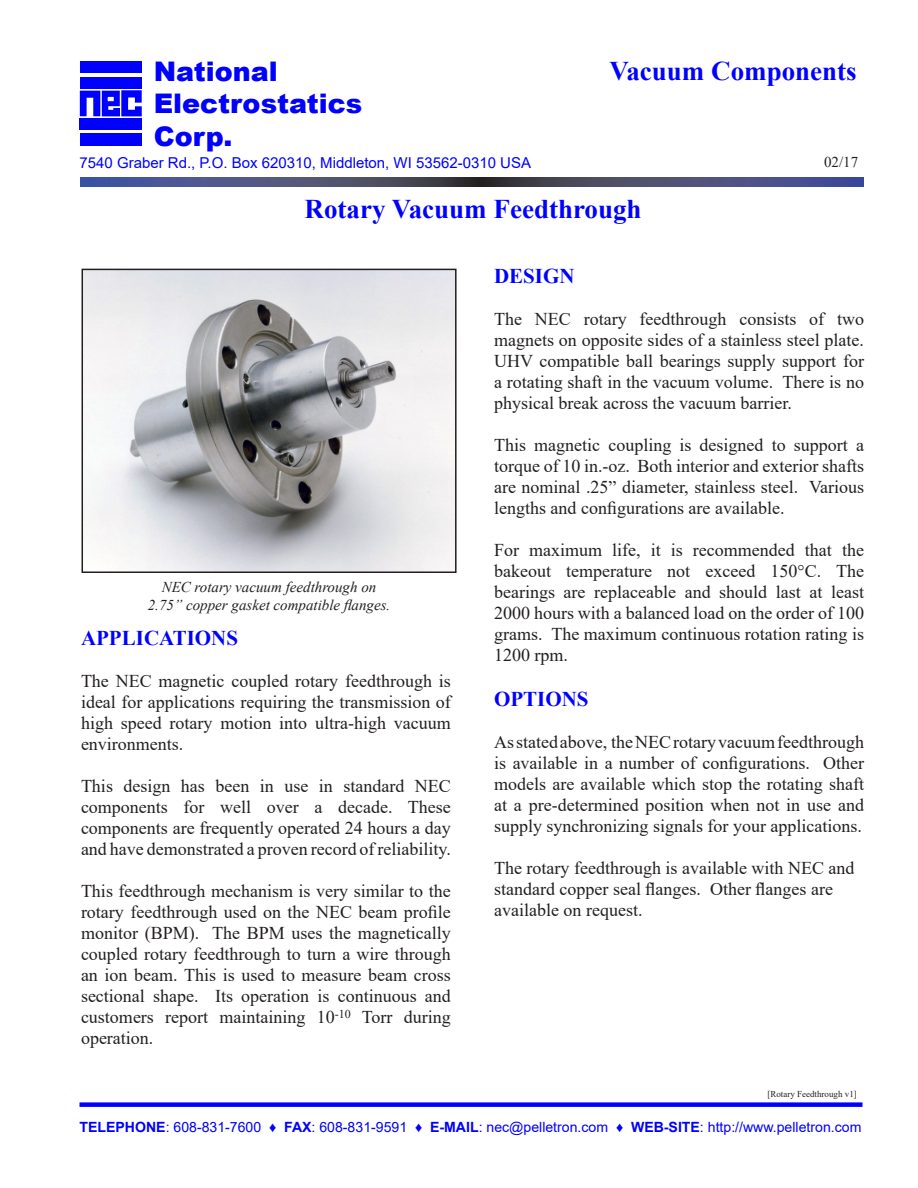
<style>
.page{position:relative;width:918px;height:1188px;background:#fff}
.page>*{position:absolute;margin:0;border:0;box-sizing:border-box;transform-origin:0 0}
.t1{font:700 27px "Times New Roman";color:#00f}
.t2{font:900 27px "Arial";color:#00f}
.Headline{font:700 21px "Times New Roman";color:#00f}
.Headline-2{font:18px/21px "Times New Roman";color:#231f20;text-align:justify}
.Headline-3{font:italic 15px/18px "Times New Roman";color:#231f20;text-align:center}
.t3{font:15px "Arial";color:#00f}
.t4{font:15px "Times New Roman";color:#231f20}
.t5{font:14.1px "Arial";color:#00f}
.t6{font:9px "Times New Roman";color:#231f20}
.s1{font-weight:700}
</style>
<div class="page">
<div style="left:80px;top:1102px;width:782px;height:5px;background:#00f"></div>
<div style="left:80px;top:62px;width:62px;height:11px;background:#00f"></div>
<div style="left:80px;top:77px;width:62px;height:12px;background:#00f"></div>
<div style="left:80px;top:118px;width:62px;height:12px;background:#00f"></div>
<div style="left:80px;top:133px;width:62px;height:13px;background:#00f"></div>
<svg style="left:80px;top:90px;width:62px;height:26px"></svg>
<svg style="left:80px;top:178px;width:783px;height:9px;background:#484c73"></svg>
<img style="left:85px;top:272px;width:369px;height:298px">
<div style="left:82px;top:269px;width:375px;height:304px;border:2px solid #231f20"></div>
<p class="t2" style="left:154px;top:52px;width:126px">National</p>
<p class="t2" style="left:154px;top:84px;width:210px">Electrostatics</p>
<p class="t2" style="left:154px;top:116px;width:80px">Corp.</p>
<p class="t3" style="left:80px;top:152px;width:453px">7540 Graber Rd., P.O. Box 620310, Middleton, WI 53562-0310 USA</p>
<p class="t1" style="left:609px;top:51px;width:249px">Vacuum Components</p>
<p class="t4" style="left:824px;top:151px;width:36px">02/17</p>
<p class="t1" style="left:305px;top:190px;width:339px">Rotary Vacuum Feedthrough</p>
<p class="Headline-3" style="left:148px;top:578px;width:244px">NEC rotary vacuum feedthrough on<br>2.75” copper gasket compatible flanges.</p>
<p class="Headline" style="left:81px;top:623px;width:159px">APPLICATIONS</p>
<p class="Headline-2" style="left:81px;top:670px;width:371px">The NEC magnetic coupled rotary feedthrough is ideal for applications requiring the transmission of high speed rotary motion into ultra-high vacuum environments.</p>
<p class="Headline-2" style="left:81px;top:775px;width:371px">This design has been in use in standard NEC components for well over a decade. These components are frequently operated 24 hours a day and have demonstrated a proven record of reliability.</p>
<p class="Headline-2" style="left:81px;top:880px;width:371px">This feedthrough mechanism is very similar to the rotary feedthrough used on the NEC beam profile monitor (BPM). The BPM uses the magnetically coupled rotary feedthrough to turn a wire through an ion beam. This is used to measure beam cross sectional shape. Its operation is continuous and customers report maintaining 10<sup>-10</sup> Torr during operation.</p>
<p class="Headline" style="left:494px;top:261px;width:82px">DESIGN</p>
<p class="Headline-2" style="left:494px;top:308px;width:371px">The NEC rotary feedthrough consists of two magnets on opposite sides of a stainless steel plate.<br>UHV compatible ball bearings supply support for a rotating shaft in the vacuum volume. There is no physical break across the vacuum barrier.</p>
<p class="Headline-2" style="left:494px;top:434px;width:371px">This magnetic coupling is designed to support a torque of 10 in.-oz. Both interior and exterior shafts are nominal .25” diameter, stainless steel. Various lengths and configurations are available.</p>
<p class="Headline-2" style="left:494px;top:539px;width:371px">For maximum life, it is recommended that the bakeout temperature not exceed 150°C. The bearings are replaceable and should last at least 2000 hours with a balanced load on the order of 100 grams. The maximum continuous rotation rating is 1200 rpm.</p>
<p class="Headline" style="left:494px;top:684px;width:96px">OPTIONS</p>
<p class="Headline-2" style="left:494px;top:731px;width:371px">As stated above, the NEC rotary vacuum feedthrough is available in a number of configurations. Other models are available which stop the rotating shaft at a pre-determined position when not in use and supply synchronizing signals for your applications.</p>
<p class="Headline-2" style="left:494px;top:857px;width:362px;text-align:left">The rotary feedthrough is available with NEC and standard copper seal flanges. Other flanges are available on request.</p>
<p class="t6" style="left:767px;top:1087px;width:91px">[Rotary Feedthrough v1]</p>
<p class="t5" style="left:80px;top:1117px;width:783px"><span class="s1">TELEPHONE</span>: 608-831-7600 ♦ <span class="s1">FAX</span>: 608-831-9591 ♦ <span class="s1">E-MAIL</span>: nec@pelletron.com ♦ <span class="s1">WEB-SITE</span>: http://www.pelletron.com</p>
</div>
